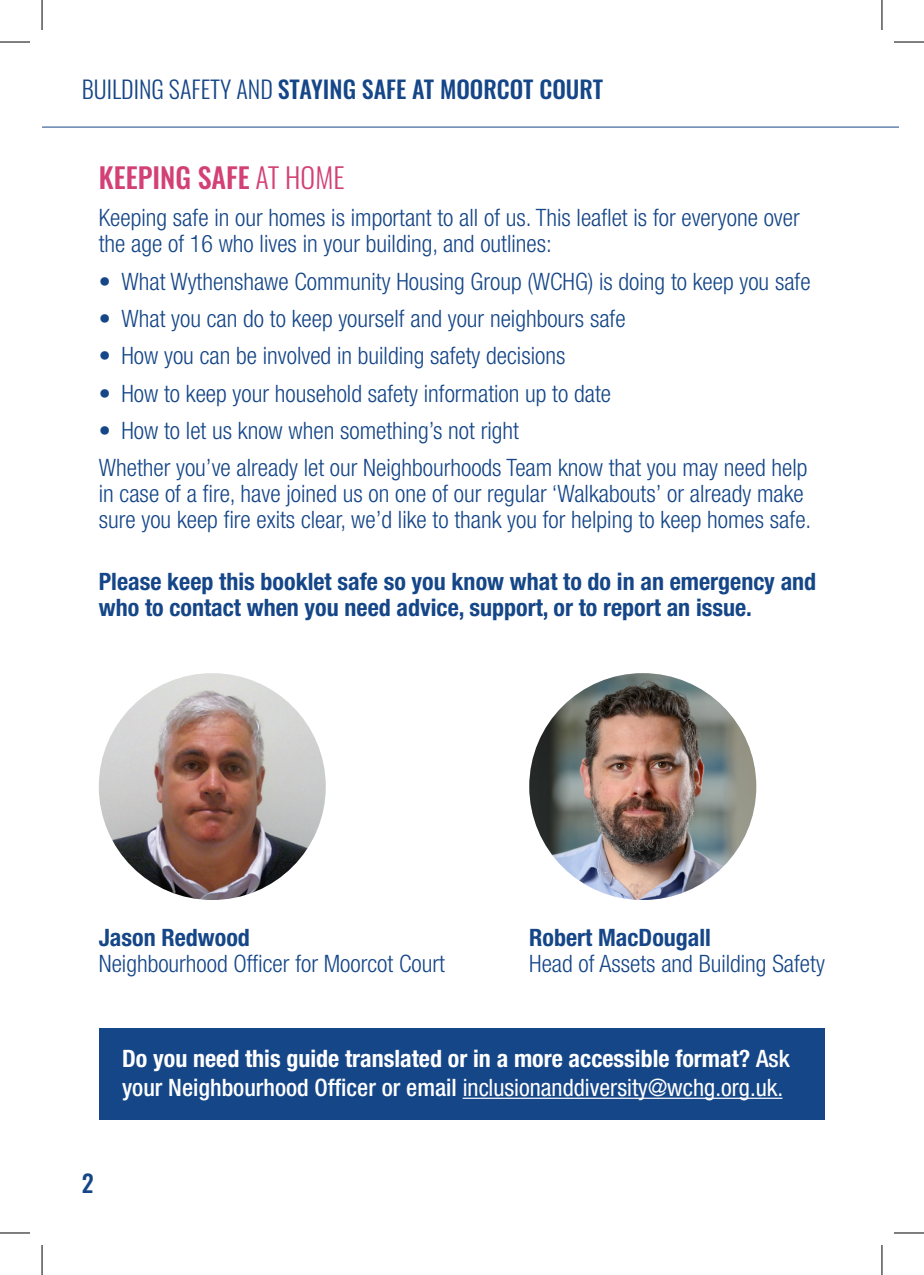
<style>
.page{position:relative;width:924px;height:1275px;background:#fff}
.page>*{position:absolute;margin:0;border:0;box-sizing:border-box;transform-origin:0 0}
.t1{font:500 28px "Oswald";color:#d34076}
.t2{font:300 condensed 24px/26px "Helvetica Neue LT Std";color:#154688}
.t3{font:700 condensed 24px/26px "Helvetica Neue LT Std";color:#154688}
.t4{font:700 condensed 24px/28.8px "Helvetica Neue LT Std";color:#fff}
.t5{font:500 24px "Oswald";color:#154688}
.s1{font-weight:300}
.s2{font-weight:500}
.s3{font-weight:400}
</style>
<div class="page">
<img style="left:822px;top:1032px;width:3px;height:88px">
<hr style="left:42px;top:127px;width:856px;height:1px;background:#154688">
<img style="left:99px;top:673px;width:226px;height:227px;border-radius:113px">
<div style="left:99px;top:1028px;width:725px;height:91px;background:#154688"></div>
<hr style="left:462px;top:1097px;width:320px;height:1px;background:#fff">
<img style="left:529px;top:673px;width:227px;height:227px;border-radius:113px">
<hr style="left:0;top:42px;width:30px;height:1px;background:#000">
<hr style="left:893px;top:42px;width:30px;height:1px;background:#000">
<hr style="left:0;top:1232px;width:30px;height:1px;background:#000">
<hr style="left:893px;top:1232px;width:30px;height:1px;background:#000">
<hr style="left:42px;top:0;width:1px;height:30px;background:#000">
<hr style="left:42px;top:1245px;width:1px;height:30px;background:#000">
<hr style="left:881px;top:0;width:1px;height:30px;background:#000">
<hr style="left:881px;top:1245px;width:1px;height:30px;background:#000">
<p class="t5" style="left:82px;top:77px;width:522px"><span class="s1">BUILDING SAFETY AND</span> STAYING SAFE AT MOORCOT COURT</p>
<p class="t1" style="left:99px;top:163px;width:247px">KEEPING SAFE <span class="s1">AT HOME</span></p>
<p class="t2" style="left:99px;top:204px;width:702px">Keeping safe in our homes is important to all of us. This leaflet is for everyone over the age of 16 who lives in your building, and outlines:</p>
<p class="t2" style="left:99px;top:268px;width:713px">• What Wythenshawe Community Housing Group (WCHG) is doing to keep you safe</p>
<p class="t2" style="left:99px;top:305px;width:528px">• What you can do to keep yourself and your neighbours safe</p>
<p class="t2" style="left:99px;top:342px;width:468px">• How you can be involved in building safety decisions</p>
<p class="t2" style="left:99px;top:380px;width:513px">• How to keep your household safety information up to date</p>
<p class="t2" style="left:99px;top:417px;width:421px">• How to let us know when something’s not right</p>
<p class="t2" style="left:99px;top:454px;width:713px">Whether you’ve already let our Neighbourhoods Team know that you may need help in case of a fire, have joined us on one of our regular ‘Walkabouts’ or already make sure you keep fire exits clear, we’d like to thank you for helping to keep homes safe.</p>
<p class="t3" style="left:99px;top:568px;width:718px">Please keep this booklet safe so you know what to do in an emergency and who to contact when you need advice, support, or to report an issue.</p>
<p class="t3" style="left:99px;top:923px;width:152px">Jason Redwood</p>
<p class="t2" style="left:99px;top:950px;width:347px">Neighbourhood Officer for Moorcot Court</p>
<p class="t3" style="left:529px;top:923px;width:183px">Robert MacDougall</p>
<p class="t2" style="left:529px;top:950px;width:297px">Head of Assets and Building Safety</p>
<p class="t4" style="left:122px;top:1043px;width:669px">Do you need this guide translated or in a more accessible format? <span class="s2">Ask your Neighbourhood Officer or email</span> <span class="s3">inclusionanddiversity@wchg.org.uk.</span></p>
<p class="t5" style="left:82px;top:1171px;width:13px">2</p>
</div>
